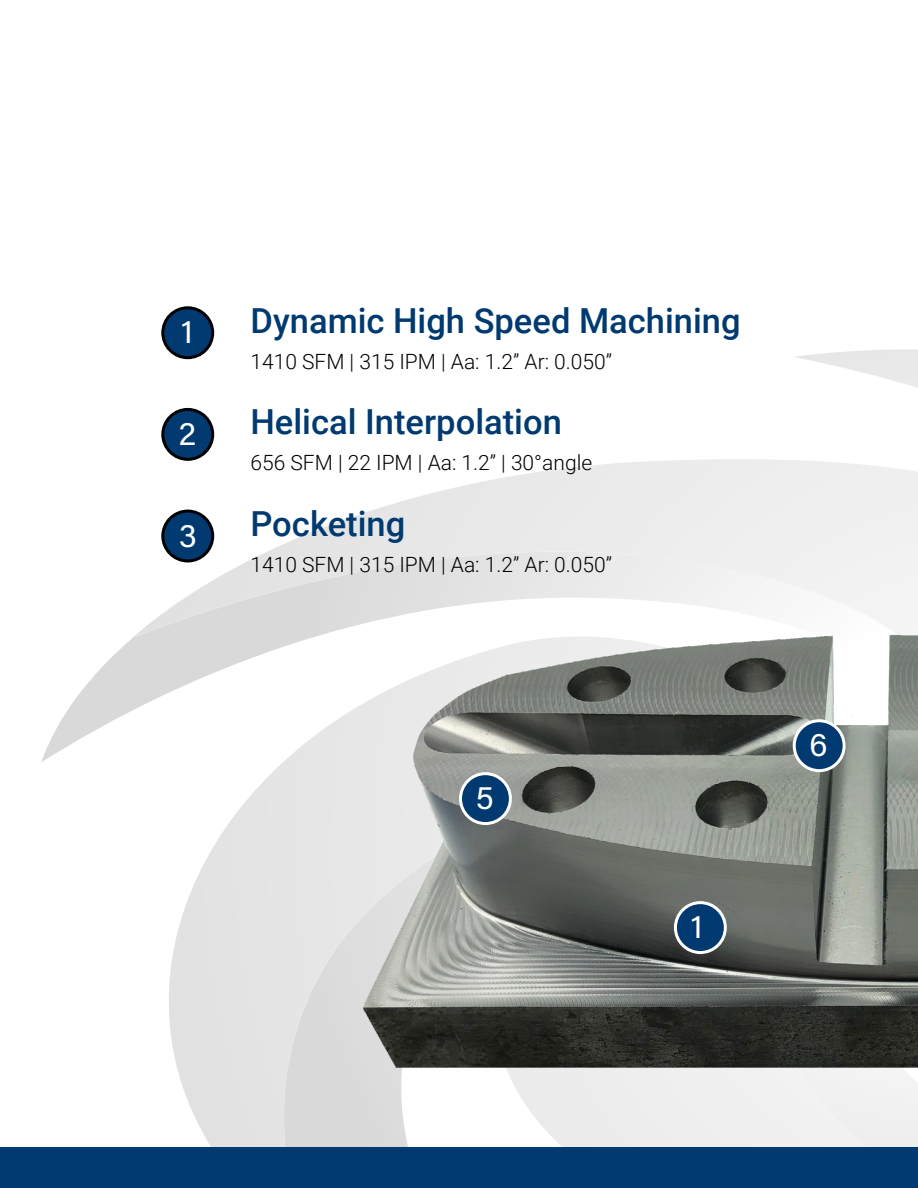
<style>
.page{position:relative;width:918px;height:1188px;background:#fff}
.page>*{position:absolute;margin:0;border:0;box-sizing:border-box;transform-origin:0 0}
.t1{font:500 34.5px "Roboto";color:#003a70}
.t2{font:33px "Acumin Variable Concept";color:#fff}
.t3{font:300 21px "Roboto";color:#000}
</style>
<div class="page">
<svg style="left:795px;top:349px;width:123px;height:39px"></svg>
<svg style="left:41px;top:638px;width:92px;height:124px"></svg>
<svg style="left:169px;top:730px;width:239px;height:417px"></svg>
<div style="left:524px;top:1102px;width:394px;height:45px;background:#f0efef"></div>
<svg style="left:133px;top:459px;width:785px;height:271px"></svg>
<img style="left:351px;top:532px;width:567px;height:570px">
<div style="left:163px;top:308px;width:50px;height:50px;background:#003a70;border-radius:50%"></div>
<div style="left:161px;top:306px;width:53px;height:53px;border:3px solid #000;border-radius:50%"></div>
<div style="left:163px;top:409px;width:50px;height:50px;background:#003a70;border-radius:50%"></div>
<div style="left:161px;top:408px;width:53px;height:53px;border:3px solid #000;border-radius:50%"></div>
<div style="left:163px;top:511px;width:50px;height:50px;background:#003a70;border-radius:50%"></div>
<div style="left:161px;top:510px;width:53px;height:52px;border:3px solid #000;border-radius:50%"></div>
<div style="left:794px;top:721px;width:50px;height:50px;background:#003a70;border-radius:50%"></div>
<div style="left:793px;top:719px;width:53px;height:53px;border:3px solid #fff;border-radius:50%"></div>
<div style="left:461px;top:774px;width:49px;height:50px;background:#003a70;border-radius:50%"></div>
<div style="left:459px;top:772px;width:53px;height:53px;border:3px solid #fff;border-radius:50%"></div>
<div style="left:675px;top:903px;width:50px;height:50px;background:#003a70;border-radius:50%"></div>
<div style="left:674px;top:901px;width:53px;height:53px;border:3px solid #fff;border-radius:50%"></div>
<div style="left:0;top:1147px;width:918px;height:41px;background:#003a70"></div>
<h2 class="t2" style="left:181px;top:309px;width:14px">1</h2>
<h2 class="t2" style="left:179px;top:411px;width:19px">2</h2>
<h2 class="t2" style="left:179px;top:512px;width:20px">3</h2>
<h1 class="t1" style="left:251px;top:296px;width:492px">Dynamic High Speed Machining</h1>
<p class="t3" style="left:251px;top:347px;width:363px">1410 SFM | 315 IPM | Aa: 1.2” Ar: 0.050”</p>
<h1 class="t1" style="left:251px;top:398px;width:313px">Helical Interpolation</h1>
<p class="t3" style="left:251px;top:448px;width:343px">656 SFM | 22 IPM | Aa: 1.2” | 30°angle</p>
<h1 class="t1" style="left:251px;top:500px;width:156px">Pocketing</h1>
<p class="t3" style="left:251px;top:550px;width:363px">1410 SFM | 315 IPM | Aa: 1.2” Ar: 0.050”</p>
<h2 class="t2" style="left:476px;top:775px;width:19px">5</h2>
<h2 class="t2" style="left:691px;top:904px;width:14px">1</h2>
<h2 class="t2" style="left:810px;top:722px;width:20px">6</h2>
</div>
